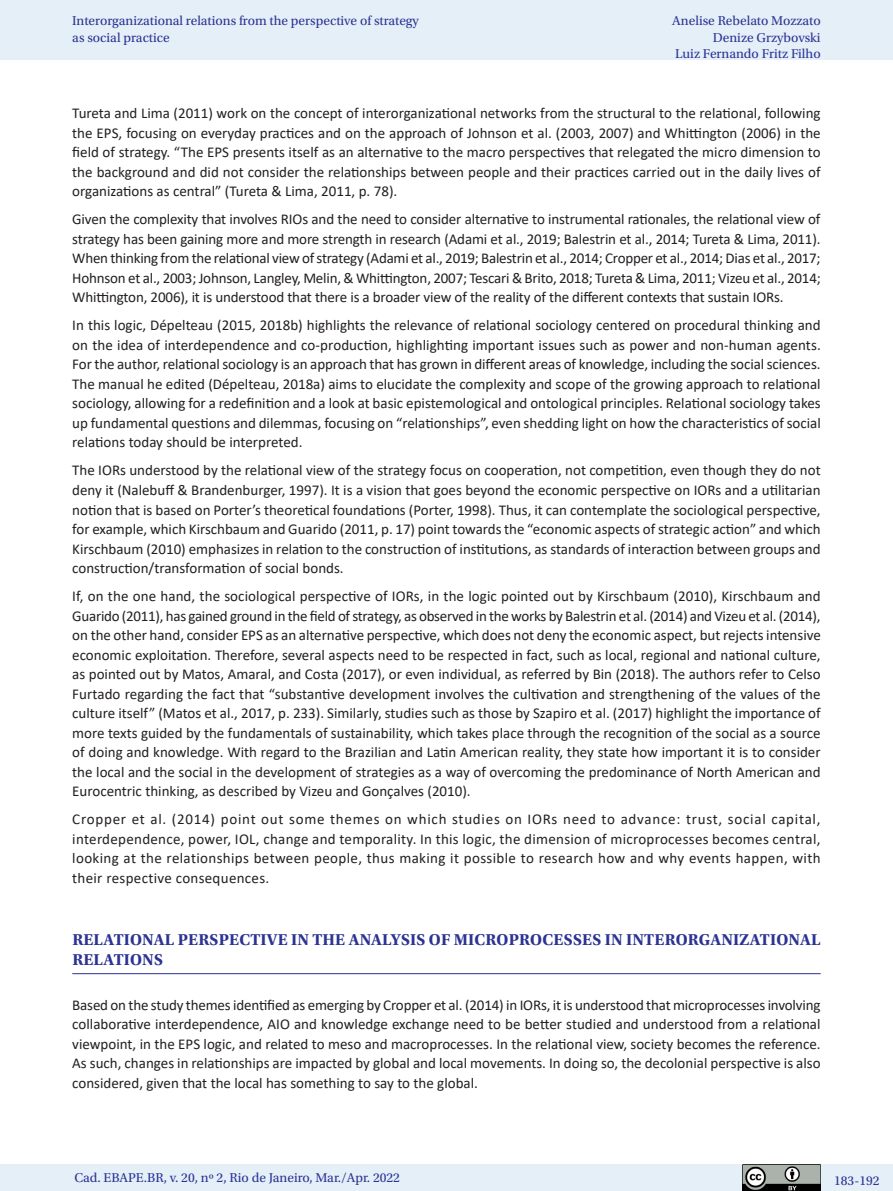
<style>
.page{position:relative;width:893px;height:1191px;background:#fff}
.page>*{position:absolute;margin:0;border:0;box-sizing:border-box;transform-origin:0 0}
._07_1_sub_1{font:700 16.5px/19.8px "Utopia Std";letter-spacing:.01em;color:#2b3393}
._06_0_texto{font:15px/19.5px "Calibri";color:#231f20;text-align:justify}
.t1{font:13.5px/16.5px "Utopia Std";color:#2b3393}
</style>
<div class="page">
<div style="left:0;top:0;width:893px;height:60px;background:#e4eff8"></div>
<div style="left:0;top:1164px;width:893px;height:27px;background:#e4eff8"></div>
<img style="left:743px;top:1164px;width:78px;height:27px">
<hr style="left:72px;top:973px;width:749px;height:1px;background:#2b3393">
<p class="t1" style="left:72px;top:13px;width:348px">Interorganizational relations from the perspective of strategy as social practice</p>
<p class="t1" style="left:672px;top:13px;width:150px;text-align:right">Anelise Rebelato Mozzato<br>Denize Grzybovski<br>Luiz Fernando Fritz Filho</p>
<p class="_06_0_texto" style="left:72px;top:102px;width:750px">Tureta and Lima (2011) work on the concept of interorganizational networks from the structural to the relational, following the EPS, focusing on everyday practices and on the approach of Johnson et al. (2003, 2007) and Whittington (2006) in the field of strategy. “The EPS presents itself as an alternative to the macro perspectives that relegated the micro dimension to the background and did not consider the relationships between people and their practices carried out in the daily lives of organizations as central” (Tureta &amp; Lima, 2011, p. 78).</p>
<p class="_06_0_texto" style="left:72px;top:209px;width:750px">Given the complexity that involves RIOs and the need to consider alternative to instrumental rationales, the relational view of strategy has been gaining more and more strength in research (Adami et al., 2019; Balestrin et al., 2014; Tureta &amp; Lima, 2011).<br>When thinking from the relational view of strategy (Adami et al., 2019; Balestrin et al., 2014; Cropper et al., 2014; Dias et al., 2017; Hohnson et al., 2003; Johnson, Langley, Melin, &amp; Whittington, 2007; Tescari &amp; Brito, 2018; Tureta &amp; Lima, 2011; Vizeu et al., 2014; Whittington, 2006), it is understood that there is a broader view of the reality of the different contexts that sustain IORs.</p>
<p class="_06_0_texto" style="left:72px;top:315px;width:750px">In this logic, Dépelteau (2015, 2018b) highlights the relevance of relational sociology centered on procedural thinking and on the idea of interdependence and co-production, highlighting important issues such as power and non-human agents.<br>For the author, relational sociology is an approach that has grown in different areas of knowledge, including the social sciences.<br>The manual he edited (Dépelteau, 2018a) aims to elucidate the complexity and scope of the growing approach to relational sociology, allowing for a redefinition and a look at basic epistemological and ontological principles. Relational sociology takes up fundamental questions and dilemmas, focusing on “relationships”, even shedding light on how the characteristics of social relations today should be interpreted.</p>
<p class="_06_0_texto" style="left:72px;top:460px;width:750px">The IORs understood by the relational view of the strategy focus on cooperation, not competition, even though they do not deny it (Nalebuff &amp; Brandenburger, 1997). It is a vision that goes beyond the economic perspective on IORs and a utilitarian notion that is based on Porter’s theoretical foundations (Porter, 1998). Thus, it can contemplate the sociological perspective, for example, which Kirschbaum and Guarido (2011, p. 17) point towards the “economic aspects of strategic action” and which Kirschbaum (2010) emphasizes in relation to the construction of institutions, as standards of interaction between groups and construction/transformation of social bonds.</p>
<p class="_06_0_texto" style="left:72px;top:586px;width:750px">If, on the one hand, the sociological perspective of IORs, in the logic pointed out by Kirschbaum (2010), Kirschbaum and Guarido (2011), has gained ground in the field of strategy, as observed in the works by Balestrin et al. (2014) and Vizeu et al. (2014), on the other hand, consider EPS as an alternative perspective, which does not deny the economic aspect, but rejects intensive economic exploitation. Therefore, several aspects need to be respected in fact, such as local, regional and national culture, as pointed out by Matos, Amaral, and Costa (2017), or even individual, as referred by Bin (2018). The authors refer to Celso Furtado regarding the fact that “substantive development involves the cultivation and strengthening of the values of the culture itself” (Matos et al., 2017, p. 233). Similarly, studies such as those by Szapiro et al. (2017) highlight the importance of more texts guided by the fundamentals of sustainability, which takes place through the recognition of the social as a source of doing and knowledge. With regard to the Brazilian and Latin American reality, they state how important it is to consider the local and the social in the development of strategies as a way of overcoming the predominance of North American and Eurocentric thinking, as described by Vizeu and Gonçalves (2010).</p>
<p class="_06_0_texto" style="left:72px;top:809px;width:750px">Cropper et al. (2014) point out some themes on which studies on IORs need to advance: trust, social capital, interdependence, power, IOL, change and temporality. In this logic, the dimension of microprocesses becomes central, looking at the relationships between people, thus making it possible to research how and why events happen, with their respective consequences.</p>
<p class="_07_1_sub_1" style="left:72px;top:929px;width:750px">RELATIONAL PERSPECTIVE IN THE ANALYSIS OF MICROPROCESSES IN INTERORGANIZATIONAL<br>RELATIONS</p>
<p class="_06_0_texto" style="left:72px;top:994px;width:750px">Based on the study themes identified as emerging by Cropper et al. (2014) in IORs, it is understood that microprocesses involving collaborative interdependence, AIO and knowledge exchange need to be better studied and understood from a relational viewpoint, in the EPS logic, and related to meso and macroprocesses. In the relational view, society becomes the reference.<br>As such, changes in relationships are impacted by global and local movements. In doing so, the decolonial perspective is also considered, given that the local has something to say to the global.</p>
<p class="t1" style="left:74px;top:1169px;width:327px">Cad. EBAPE.BR, v. 20, nº 2, Rio de Janeiro, Mar./Apr. 2022</p>
<p class="t1" style="left:834px;top:1172px;width:47px">183-192</p>
</div>
